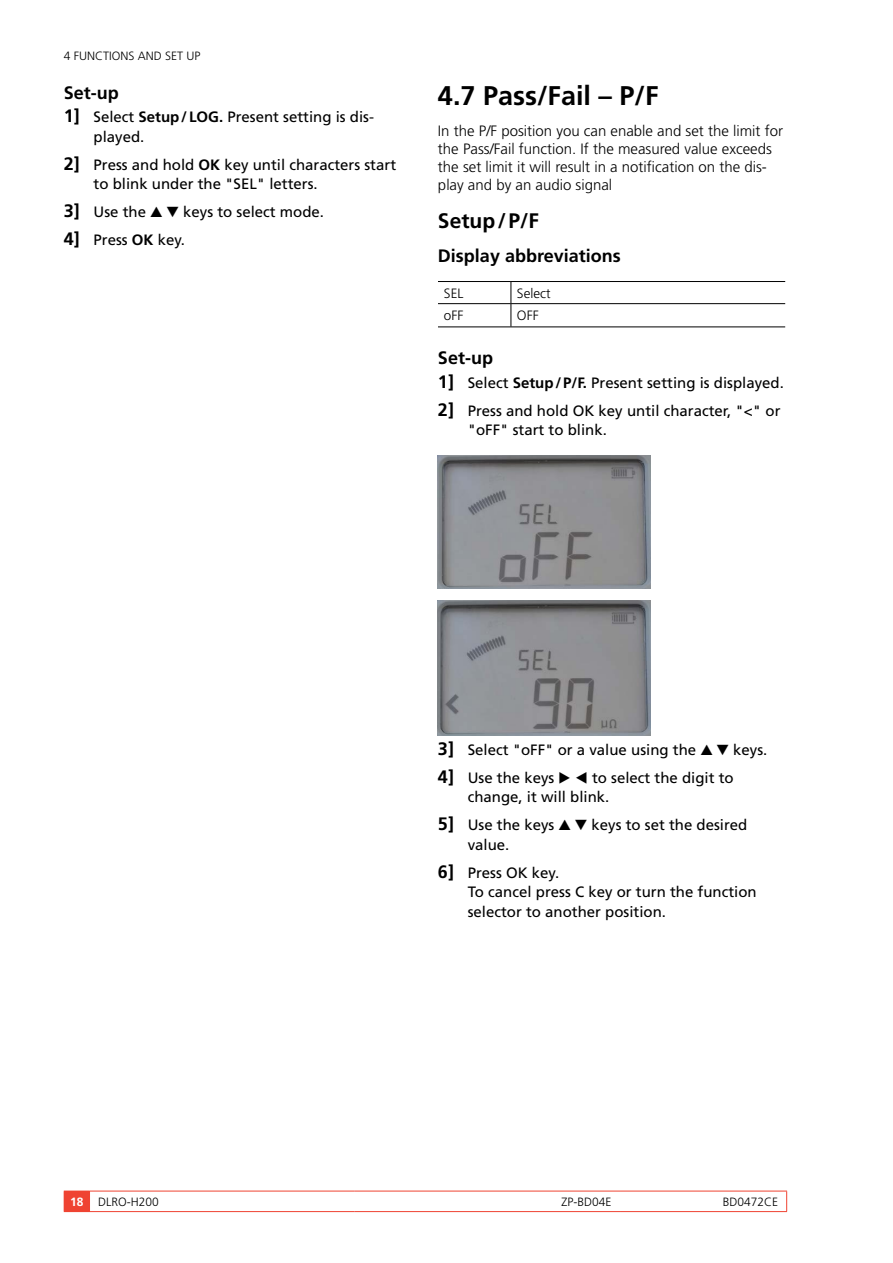
<style>
.page{position:relative;width:893px;height:1263px;background:#fff}
.page>*{position:absolute;margin:0;border:0;box-sizing:border-box;transform-origin:0 0}
.t1{font:700 27px "Frutiger LT Std";color:#000}
.t2{font:700 21px "Frutiger LT Std";color:#000}
.t3{font:700 18px "Frutiger LT Std";color:#000}
.t4{font:15px/28px "Frutiger LT Std";color:#000}
.t5{font:300 15px/18px "Frutiger LT Std";color:#000}
.t6{font:300 13.5px "Frutiger LT Std";color:#000}
.t7{font:300 12px "Frutiger LT Std";color:#000}
.s1{font-weight:700;font-size:18px}
.s2{font-weight:700}
.s3{font-weight:700;color:#fff}
</style>
<div class="page">
<svg style="left:64px;top:1191px;width:26px;height:21px"></svg>
<hr style="left:90px;top:1191px;width:265px;height:1px;background:#ef4332">
<hr style="left:90px;top:1211px;width:265px;height:1px;background:#ef4332">
<hr style="left:355px;top:1191px;width:265px;height:1px;background:#ef4332">
<hr style="left:355px;top:1211px;width:265px;height:1px;background:#ef4332">
<hr style="left:620px;top:1191px;width:167px;height:1px;background:#ef4332">
<svg style="left:786px;top:1191px;width:1px;height:20px"></svg>
<hr style="left:620px;top:1211px;width:167px;height:1px;background:#ef4332">
<hr style="left:438px;top:281px;width:73px;height:1px;background:#000">
<hr style="left:511px;top:281px;width:274px;height:1px;background:#000">
<hr style="left:438px;top:303px;width:73px;height:1px;background:#000">
<hr style="left:511px;top:303px;width:274px;height:1px;background:#000">
<hr style="left:438px;top:326px;width:73px;height:1px;background:#000">
<hr style="left:511px;top:326px;width:274px;height:1px;background:#000">
<svg style="left:511px;top:282px;width:1px;height:44px"></svg>
<img style="left:438px;top:455px;width:213px;height:134px">
<img style="left:438px;top:600px;width:213px;height:135px">
<p class="t7" style="left:64px;top:49px;width:24px">4 Functions</p>
<p class="t7" style="left:138px;top:49px;width:9px">and</p>
<p class="t7" style="left:165px;top:49px;width:7px">set</p>
<p class="t7" style="left:186px;top:49px;width:8px">up</p>
<p class="t3" style="left:64px;top:82px;width:57px">Set-up</p>
<p class="t4" style="left:94px;top:107px;width:282px;line-height:19.5px;text-indent:-30px"><span class="s1">1]</span> Select <span class="s2">Setup/ LOG.</span> Present setting is dis&shy;played.</p>
<p class="t4" style="left:94px;top:155px;width:304px;line-height:19.5px;text-indent:-30px"><span class="s1">2]</span> Press and hold <span class="s2">OK</span> key until characters start to blink under the "SEL" letters.</p>
<p class="t4" style="left:64px;top:198px;width:262px"><span class="s1">3]</span> Use the ▲ ▼ keys to select mode.<br><span class="s1">4]</span> Press <span class="s2">OK</span> key.</p>
<h1 class="t1" style="left:438px;top:80px;width:222px">4.7 Pass/Fail – P/F</h1>
<p class="t5" style="left:438px;top:122px;width:347px">In the P/F position you can enable and set the limit for the Pass/Fail function. If the measured value exceeds the set limit it will result in a notification on the dis&shy;play and by an audio signal</p>
<h2 class="t2" style="left:438px;top:208px;width:102px">Setup/P/F</h2>
<p class="t3" style="left:438px;top:246px;width:184px">Display abbreviations</p>
<p class="t6" style="left:444px;top:285px;width:21px">SEL</p>
<p class="t6" style="left:517px;top:285px;width:35px">Select</p>
<p class="t6" style="left:444px;top:307px;width:21px">oFF</p>
<p class="t6" style="left:517px;top:307px;width:23px">OFF</p>
<p class="t3" style="left:438px;top:347px;width:57px">Set-up</p>
<p class="t4" style="left:438px;top:369px;width:347px"><span class="s1">1]</span> Select <span class="s2">Setup/P/F.</span> Present setting is displayed.<br><span class="s1">2]</span> Press and hold OK key until character, "&lt;" or</p>
<p class="t4" style="left:468px;top:416px;width:141px">"oFF" start to blink.</p>
<p class="t4" style="left:438px;top:736px;width:331px"><span class="s1">3]</span> Select "oFF" or a value using the ▲ ▼ keys.<br><span class="s1">4]</span> Use the keys ▶ ◀ to select the digit to</p>
<p class="t4" style="left:438px;top:783px;width:311px;text-indent:30px">change, it will blink.<br><span class="s1">5]</span> Use the keys ▲ ▼ keys to set the desired</p>
<p class="t4" style="left:438px;top:831px;width:123px;text-indent:30px">value.<br><span class="s1">6]</span> Press OK key.</p>
<p class="t4" style="left:468px;top:882px;width:290px;line-height:19.5px">To cancel press C key or turn the function selector to another position.</p>
<p class="t7" style="left:70px;top:1195px;width:90px"><span class="s3">18</span> DLRO-H200</p>
<p class="t7" style="left:561px;top:1195px;width:52px">ZP-BD04E</p>
<p class="t7" style="left:723px;top:1195px;width:57px">BD0472CE</p>
</div>
